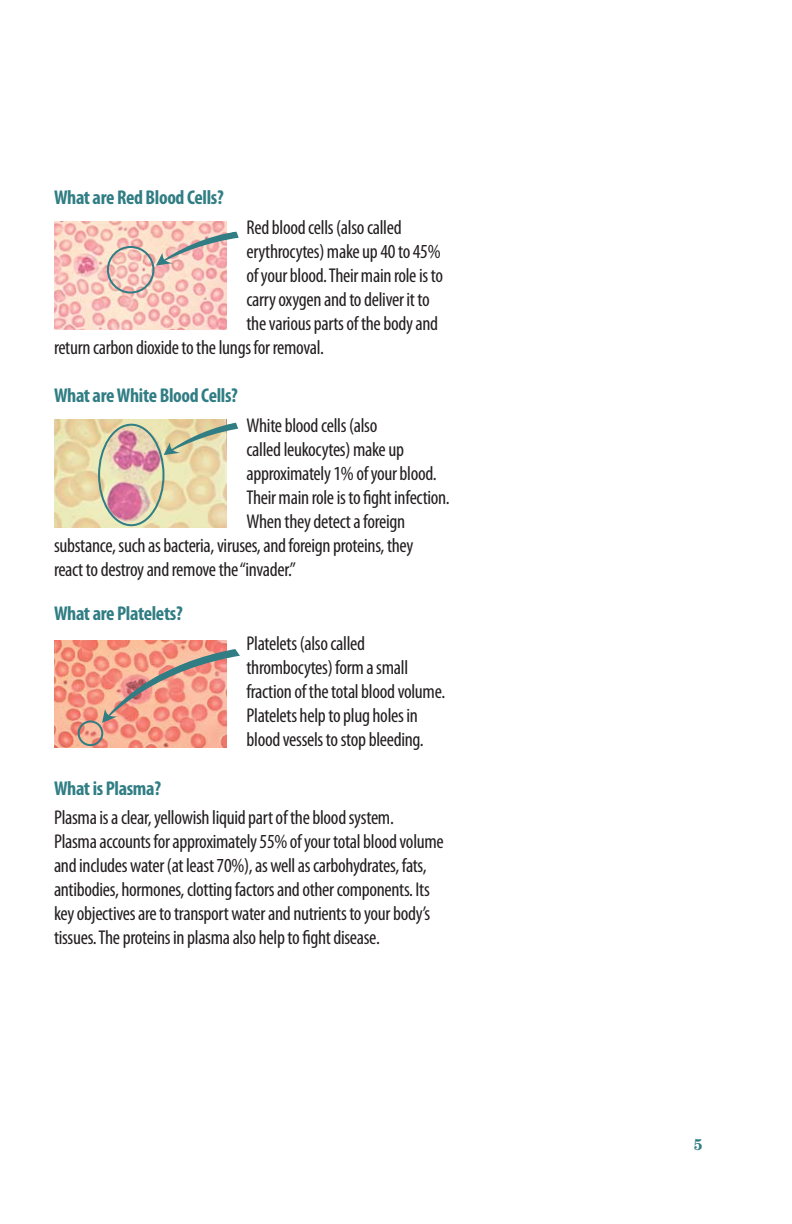
<style>
.page{position:relative;width:792px;height:1224px;background:#fff}
.page>*{position:absolute;margin:0;border:0;box-sizing:border-box;transform-origin:0 0}
.t1{font:condensed 20px/24px "Myriad Pro";letter-spacing:-.015em;color:#231f20}
.t2{font:700 condensed 20px "Myriad Pro";letter-spacing:-.015em;color:#307d84}
.t3{font:700 16px "Century";color:#307d84}
</style>
<div class="page">
<img style="left:54px;top:221px;width:173px;height:109px">
<img style="left:54px;top:641px;width:173px;height:107px">
<img style="left:54px;top:419px;width:173px;height:108px">
<svg style="left:107px;top:221px;width:132px;height:73px;background:#e9c6be"></svg>
<svg style="left:98px;top:419px;width:141px;height:107px;background:#ddcab0"></svg>
<svg style="left:78px;top:643px;width:162px;height:103px;background:#e8a190"></svg>
<p class="t2" style="left:54px;top:190px;width:171px">What are Red Blood Cells?</p>
<p class="t1" style="left:247px;top:217px;width:157px">Red blood cells (also called</p>
<p class="t1" style="left:247px;top:241px;width:196px">erythrocytes) make up 40 to 45%</p>
<p class="t1" style="left:247px;top:265px;width:198px">of your blood. Their main role is to</p>
<p class="t1" style="left:247px;top:289px;width:185px">carry oxygen and to deliver it to</p>
<p class="t1" style="left:247px;top:313px;width:193px">the various parts of the body and</p>
<p class="t1" style="left:54px;top:337px;width:271px">return carbon dioxide to the lungs for removal.</p>
<p class="t2" style="left:54px;top:388px;width:185px">What are White Blood Cells?</p>
<p class="t1" style="left:247px;top:415px;width:132px">White blood cells (also</p>
<p class="t1" style="left:247px;top:439px;width:159px">called leukocytes) make up</p>
<p class="t1" style="left:247px;top:463px;width:192px">approximately 1% of your blood.</p>
<p class="t1" style="left:247px;top:487px;width:205px">Their main role is to fight infection.</p>
<p class="t1" style="left:247px;top:511px;width:160px">When they detect a foreign</p>
<p class="t1" style="left:54px;top:535px;width:361px">substance, such as bacteria, viruses, and foreign proteins, they</p>
<p class="t1" style="left:54px;top:559px;width:244px">react to destroy and remove the “invader.”</p>
<p class="t2" style="left:54px;top:607px;width:130px">What are Platelets?</p>
<p class="t1" style="left:247px;top:633px;width:200px">Platelets (also called thrombocytes) form a small fraction of the total blood volume.<br>Platelets help to plug holes in blood vessels to stop bleeding.</p>
<p class="t2" style="left:54px;top:781px;width:109px">What is Plasma?</p>
<p class="t1" style="left:54px;top:808px;width:391px">Plasma is a clear, yellowish liquid part of the blood system.<br>Plasma accounts for approximately 55% of your total blood volume and includes water (at least 70%), as well as carbohydrates, fats, antibodies, hormones, clotting factors and other components. Its key objectives are to transport water and nutrients to your body’s tissues. The proteins in plasma also help to fight disease.</p>
<p class="t3" style="left:694px;top:1139px;width:11px">5</p>
</div>
